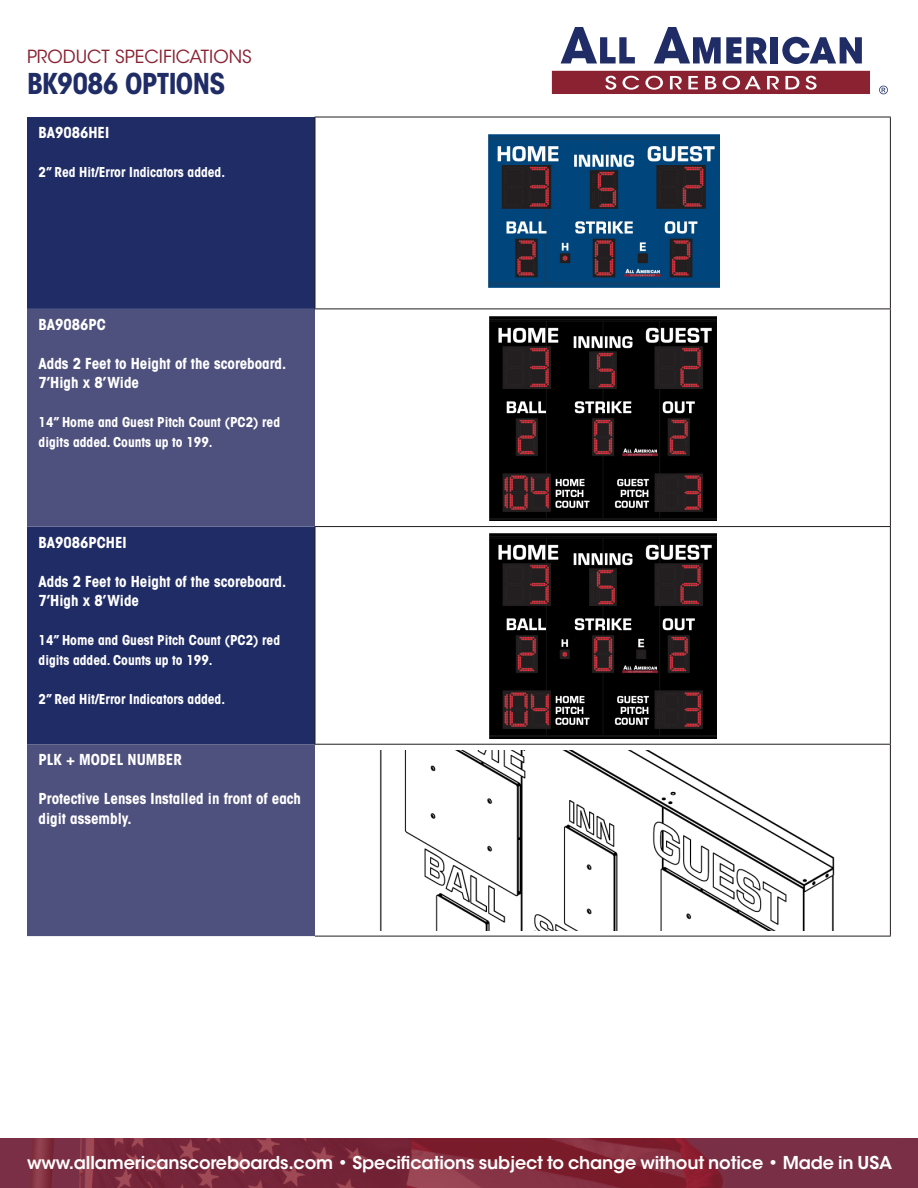
<style>
.page{position:relative;width:918px;height:1188px;background:#fff}
.page>*{position:absolute;margin:0;border:0;box-sizing:border-box;transform-origin:0 0}
.t1{font:700 condensed 28.5px "ITC Avant Garde Std";letter-spacing:-.025em;color:#202c65}
.t2{font:18px "ITC Avant Garde Std";color:#8b2232}
.t3{font:600 17.7px "ITC Avant Garde Std";letter-spacing:-.01em;color:#fff}
.t4{font:700 condensed 15px/19.5px "ITC Avant Garde Std";color:#fff}
.t5{font:700 condensed 13.5px/19.5px "ITC Avant Garde Std";color:#fff}
</style>
<div class="page">
<svg style="left:561px;top:27px;width:74px;height:36px"></svg>
<svg style="left:654px;top:27px;width:113px;height:36px"></svg>
<div style="left:771px;top:37px;width:7px;height:26px;background:#202c65"></div>
<svg style="left:782px;top:37px;width:80px;height:27px"></svg>
<svg style="left:552px;top:71px;width:336px;height:23px;background:#9e4754"></svg>
<img style="left:0;top:1138px;width:918px;height:50px">
<div style="left:27px;top:117px;width:288px;height:192px;background:#202c65"></div>
<svg style="left:27px;top:309px;width:288px;height:627px;background:#3e4374"></svg>
<hr style="left:315px;top:117px;width:576px;height:1px;background:#231f20">
<hr style="left:315px;top:117px;width:1px;height:192px;background:#231f20">
<hr style="left:890px;top:117px;width:1px;height:192px;background:#231f20">
<hr style="left:315px;top:309px;width:576px;height:1px;background:#231f20">
<hr style="left:890px;top:309px;width:1px;height:217px;background:#231f20">
<hr style="left:315px;top:526px;width:576px;height:1px;background:#231f20">
<hr style="left:315px;top:527px;width:1px;height:217px;background:#231f20">
<hr style="left:890px;top:527px;width:1px;height:217px;background:#231f20">
<hr style="left:315px;top:744px;width:576px;height:1px;background:#231f20">
<hr style="left:890px;top:745px;width:1px;height:191px;background:#231f20">
<hr style="left:315px;top:936px;width:576px;height:1px;background:#231f20">
<img style="left:488px;top:135px;width:231px;height:152px">
<img style="left:490px;top:316px;width:226px;height:205px">
<img style="left:490px;top:534px;width:226px;height:204px">
<img style="left:379px;top:750px;width:456px;height:180px">
<p class="t2" style="left:27px;top:45px;width:226px">PRODUCT SPECIFICATIONS</p>
<p class="t1" style="left:27px;top:65px;width:200px">BK9086 OPTIONS</p>
<p class="t4" style="left:39px;top:123px;width:72px">BA9086HEI</p>
<p class="t5" style="left:39px;top:162px;width:188px">2” Red Hit/Error Indicators added.</p>
<p class="t4" style="left:39px;top:315px;width:69px">BA9086PC</p>
<p class="t4" style="left:39px;top:354px;width:249px">Adds 2 Feet to Height of the scoreboard.<br>7’High x 8’ Wide</p>
<p class="t5" style="left:39px;top:413px;width:243px">14” Home and Guest Pitch Count (PC2) red digits added. Counts up to 199.</p>
<p class="t4" style="left:39px;top:532px;width:90px">BA9086PCHEI</p>
<p class="t4" style="left:39px;top:571px;width:249px">Adds 2 Feet to Height of the scoreboard.<br>7’High x 8’ Wide</p>
<p class="t5" style="left:39px;top:630px;width:243px">14” Home and Guest Pitch Count (PC2) red digits added. Counts up to 199.</p>
<p class="t5" style="left:39px;top:689px;width:188px">2” Red Hit/Error Indicators added.</p>
<p class="t4" style="left:39px;top:750px;width:145px">PLK + MODEL NUMBER</p>
<p class="t4" style="left:39px;top:789px;width:264px">Protective Lenses Installed in front of each digit assembly.</p>
<p class="t3" style="left:27px;top:1151px;width:867px">www.allamericanscoreboards.com • Specifications subject to change without notice • Made in USA</p>
</div>
